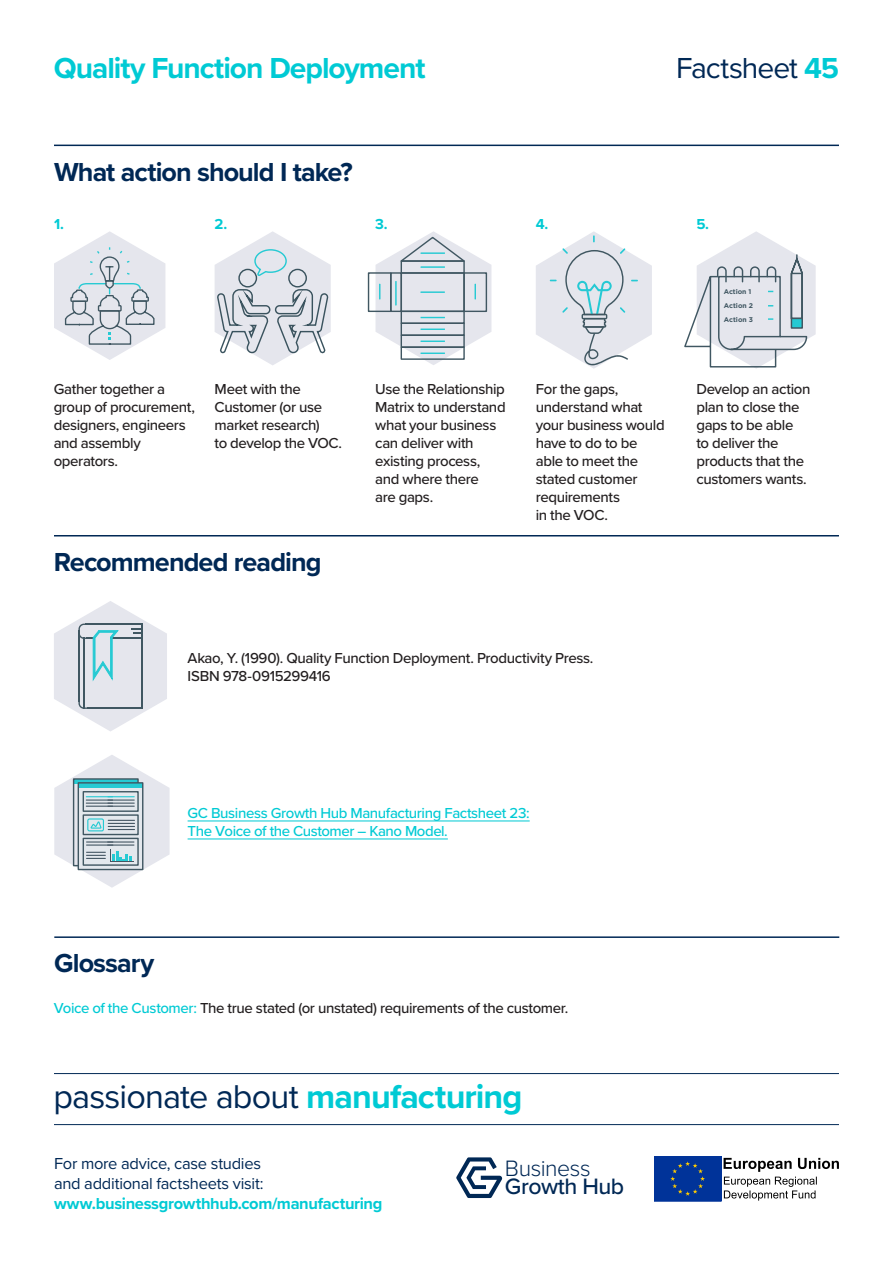
<style>
.page{position:relative;width:893px;height:1263px;background:#fff}
.page>*{position:absolute;margin:0;border:0;box-sizing:border-box;transform-origin:0 0}
.Heading{font:34.2px "Proxima Nova";letter-spacing:-.025em;color:#002855}
.Heading-2{font:700 30px "Proxima Nova";letter-spacing:-.035em;color:#00cad4}
.Heading-3{font:30px "Proxima Nova";letter-spacing:-.035em;color:#002855}
.Heading-4{font:700 27px "Proxima Nova";letter-spacing:-.035em;color:#002855}
.t1{font:500 23.1px/18px "Proxima Nova";letter-spacing:-.02em;color:#002855}
.t2{font:16.5px/19.8px "Proxima Nova";letter-spacing:-.015em;color:#002855}
.Heading-5{font:500 15px/18px "Proxima Nova";letter-spacing:-.025em;color:#231f20}
.Heading-6{font:500 15px/18px "Proxima Nova";letter-spacing:-.025em;color:#00cad4}
.Heading-7{font:700 15px "Proxima Nova";color:#00cad4}
.t3{font:700 6.9px/13.6px "Gotham";color:#405762}
.s1{font-weight:700;color:#00cad4}
.s2{color:#00cad4}
.s3{font-weight:300}
</style>
<div class="page">
<hr style="left:54px;top:145px;width:785px;height:1px;background:#002855">
<svg style="left:54px;top:231px;width:111px;height:129px"></svg>
<hr style="left:54px;top:1073px;width:785px;height:1px;background:#002855">
<hr style="left:54px;top:1124px;width:785px;height:1px;background:#002855">
<svg style="left:724px;top:1158px;width:115px;height:42px"></svg>
<div style="left:654px;top:1156px;width:67px;height:45px;background:#039"></div>
<svg style="left:670px;top:1161px;width:35px;height:35px"></svg>
<svg style="left:456px;top:1157px;width:46px;height:41px"></svg>
<hr style="left:54px;top:535px;width:785px;height:1px;background:#002855">
<svg style="left:54px;top:601px;width:113px;height:130px"></svg>
<hr style="left:54px;top:936px;width:785px;height:2px;background:#002855">
<svg style="left:54px;top:755px;width:116px;height:133px"></svg>
<svg style="left:215px;top:231px;width:116px;height:134px"></svg>
<svg style="left:536px;top:231px;width:116px;height:138px"></svg>
<svg style="left:684px;top:231px;width:132px;height:138px"></svg>
<div style="left:368px;top:272px;width:24px;height:40px;border:1px solid #405762"></div>
<svg style="left:375px;top:231px;width:116px;height:134px"></svg>
<hr style="left:188px;top:820px;width:342px;height:1px;background:#00cad4">
<hr style="left:188px;top:838px;width:260px;height:1px;background:#00cad4">
<p class="Heading-2" style="left:54px;top:45px;width:373px">Quality Function Deployment</p>
<p class="Heading-3" style="left:676px;top:45px;width:164px">Factsheet <span class="s1">45</span></p>
<p class="Heading-4" style="left:54px;top:152px;width:300px">What action should I take?</p>
<p class="Heading-7" style="left:54px;top:213px;width:11px">1.</p>
<p class="Heading-7" style="left:215px;top:213px;width:14px">2.</p>
<p class="Heading-7" style="left:375px;top:213px;width:14px">3.</p>
<p class="Heading-7" style="left:536px;top:213px;width:14px">4.</p>
<p class="Heading-7" style="left:696px;top:213px;width:14px">5.</p>
<p class="t3" style="left:724px;top:285px;width:31px">Action 1<br>Action 2<br>Action 3</p>
<p class="Heading-5" style="left:54px;top:379px;width:143px">Gather together a group of procurement, designers, engineers and assembly operators.</p>
<p class="Heading-5" style="left:215px;top:379px;width:129px">Meet with the<br>Customer (or use market research)<br>to develop the VOC.</p>
<p class="Heading-5" style="left:375px;top:379px;width:132px">Use the Relationship<br>Matrix to understand what your business can deliver with existing process, and where there<br>are gaps.</p>
<p class="Heading-5" style="left:536px;top:379px;width:130px">For the gaps, understand what your business would have to do to be able to meet the stated customer requirements<br>in the VOC.</p>
<p class="Heading-5" style="left:696px;top:379px;width:116px">Develop an action plan to close the gaps to be able<br>to deliver the products that the customers wants.</p>
<p class="Heading-4" style="left:54px;top:542px;width:269px">Recommended reading</p>
<p class="Heading-5" style="left:188px;top:649px;width:407px">Akao, Y. (1990). Quality Function Deployment. Productivity Press.<br>ISBN 978-0915299416</p>
<p class="Heading-6" style="left:188px;top:803px;width:344px">GC Business Growth Hub Manufacturing Factsheet 23:<br>The Voice of the Customer – Kano Model.</p>
<p class="Heading-4" style="left:54px;top:942px;width:102px">Glossary</p>
<p class="Heading-5" style="left:54px;top:998px;width:516px"><span class="s2">Voice of the Customer:</span> The true stated (or unstated) requirements of the customer.</p>
<p class="Heading" style="left:53px;top:1071px;width:470px">passionate about <span class="s1">manufacturing</span></p>
<p class="t2" style="left:54px;top:1153px;width:330px">For more advice, case studies<br>and additional factsheets visit: <span class="s1">www.businessgrowthhub.com/manufacturing</span></p>
<p class="t1" style="left:505px;top:1158px;width:121px"><span class="s3">Business<br></span>Growth Hub</p>
</div>
